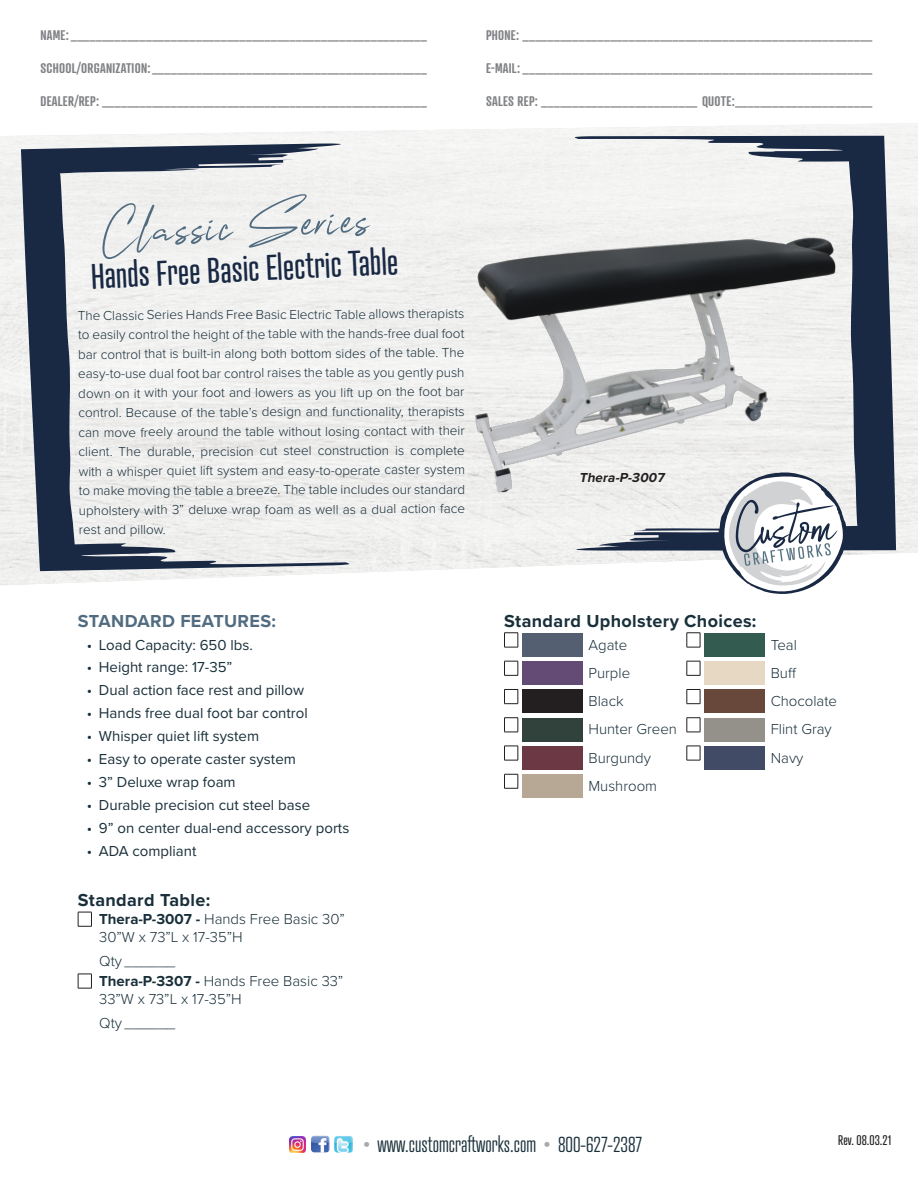
<style>
.page{position:relative;width:918px;height:1188px;background:#fff}
.page>*{position:absolute;margin:0;border:0;box-sizing:border-box;transform-origin:0 0}
.Headers{font:75px "One Signature";color:#516c80}
.t1{font:34.5px "Atrament";color:#192944}
.t2{font:300 21px "Atrament";color:#192f3a}
.Headers-2{font:700 18px "Proxima Nova";letter-spacing:.02em;color:#192f3a}
.Features_List{font:700 18px "Proxima Nova";letter-spacing:.02em;color:#516c80}
.t3{font:15px "Proxima Nova";color:#192f3a}
.t4{font:300 15px "Proxima Nova";color:#192f3a}
.Table_Specs_Text{font:300 13.5px/19.5px "Proxima Nova";letter-spacing:-.005em;color:#192f3a;text-align:justify}
.t5{font:600 13.5px "Atrament";letter-spacing:.02em;color:#808285}
.t6{font:13.5px "Atrament";color:#231f20}
.t7{font:italic 700 13.5px "Proxima Nova";color:#231f20}
.s1{font-weight:700}
.s2{color:#a8a9ad}
</style>
<div class="page">
<img style="left:311px;top:1136px;width:19px;height:16px">
<img style="left:334px;top:1136px;width:19px;height:17px">
<img style="left:289px;top:1136px;width:17px;height:17px">
<svg style="left:21px;top:143px;width:345px;height:428px;fill:#efefee"></svg>
<svg style="left:551px;top:136px;width:345px;height:415px;fill:#f0f0ef"></svg>
<svg style="left:710px;top:500px;width:137px;height:94px"></svg>
<img style="left:450px;top:208px;width:398px;height:292px">
<div style="left:522px;top:633px;width:61px;height:24px;background:#545f72"></div>
<div style="left:705px;top:633px;width:60px;height:24px;background:#345b4f"></div>
<div style="left:522px;top:661px;width:61px;height:24px;background:#634b75"></div>
<div style="left:705px;top:661px;width:60px;height:24px;background:#e6d8c2"></div>
<div style="left:522px;top:689px;width:61px;height:24px;background:#231f20"></div>
<div style="left:705px;top:689px;width:60px;height:24px;background:#67483b"></div>
<div style="left:522px;top:718px;width:61px;height:23px;background:#31423d"></div>
<div style="left:705px;top:718px;width:60px;height:23px;background:#94918b"></div>
<div style="left:522px;top:746px;width:61px;height:24px;background:#6c3843"></div>
<div style="left:705px;top:746px;width:60px;height:24px;background:#424b65"></div>
<div style="left:522px;top:774px;width:61px;height:24px;background:#b6a895"></div>
<svg style="left:504px;top:633px;width:15px;height:15px"></svg>
<svg style="left:504px;top:661px;width:15px;height:15px"></svg>
<svg style="left:504px;top:689px;width:15px;height:15px"></svg>
<svg style="left:504px;top:746px;width:15px;height:15px"></svg>
<svg style="left:504px;top:774px;width:15px;height:15px"></svg>
<svg style="left:504px;top:717px;width:15px;height:16px"></svg>
<svg style="left:687px;top:633px;width:14px;height:15px"></svg>
<svg style="left:687px;top:661px;width:14px;height:15px"></svg>
<svg style="left:687px;top:689px;width:14px;height:15px"></svg>
<svg style="left:687px;top:717px;width:14px;height:16px"></svg>
<svg style="left:687px;top:746px;width:14px;height:15px"></svg>
<svg style="left:78px;top:912px;width:14px;height:15px"></svg>
<svg style="left:78px;top:974px;width:14px;height:15px"></svg>
<p class="t5" style="left:40px;top:27px;width:388px">NAME: _________________________________________________________</p>
<p class="t5" style="left:40px;top:60px;width:388px">SCHOOL/ORGANIZATION:____________________________________________</p>
<p class="t5" style="left:40px;top:93px;width:388px">DEALER/REP: ____________________________________________________</p>
<p class="t5" style="left:486px;top:27px;width:388px">PHONE: ________________________________________________________</p>
<p class="t5" style="left:486px;top:60px;width:388px">E-MAIL: ________________________________________________________</p>
<p class="t5" style="left:486px;top:93px;width:388px">SALES REP: _________________________ QUOTE:______________________</p>
<p class="Headers" style="left:100px;top:199px;width:271px;rotate:-3deg">Classic Series</p>
<p class="t1" style="left:90px;top:256px;width:309px;rotate:-3deg">Hands Free Basic Electric Table</p>
<p class="Table_Specs_Text" style="left:78px;top:304px;width:389px">The Classic Series Hands Free Basic Electric Table allows therapists to easily control the height of the table with the hands-free dual foot bar control that is built-in along both bottom sides of the table. The easy-to-use dual foot bar control raises the table as you gently push down on it with your foot and lowers as you lift up on the foot bar control. Because of the table’s design and functionality, therapists can move freely around the table without losing contact with their client. The durable, precision cut steel construction is complete with a whisper quiet lift system and easy-to-operate caster system to make moving the table a breeze. The table includes our standard upholstery with 3” deluxe wrap foam as well as a dual action face rest and pillow.</p>
<p class="Features_List" style="left:78px;top:607px;width:200px">STANDARD FEATURES:</p>
<p class="t3" style="left:87px;top:633px;width:167px">• Load Capacity: 650 lbs.</p>
<p class="t3" style="left:87px;top:656px;width:147px">• Height range: 17-35”</p>
<p class="t3" style="left:87px;top:679px;width:219px">• Dual action face rest and pillow</p>
<p class="t3" style="left:87px;top:702px;width:222px">• Hands free dual foot bar control</p>
<p class="t3" style="left:87px;top:725px;width:174px">• Whisper quiet lift system</p>
<p class="t3" style="left:87px;top:748px;width:210px">• Easy to operate caster system</p>
<p class="t3" style="left:87px;top:771px;width:150px">• 3” Deluxe wrap foam</p>
<p class="t3" style="left:87px;top:794px;width:225px">• Durable precision cut steel base</p>
<p class="t3" style="left:87px;top:817px;width:264px">• 9” on center dual-end accessory ports</p>
<p class="t3" style="left:87px;top:840px;width:111px">• ADA compliant</p>
<p class="Headers-2" style="left:78px;top:886px;width:134px">Standard Table:</p>
<p class="t4" style="left:99px;top:908px;width:247px"><span class="s1">Thera-P-3007 -</span> Hands Free Basic 30”</p>
<p class="t4" style="left:99px;top:926px;width:145px">30”W x 73”L x 17-35”H</p>
<p class="t4" style="left:99px;top:950px;width:78px">Qty ______</p>
<p class="t4" style="left:99px;top:970px;width:246px"><span class="s1">Thera-P-3307 -</span> Hands Free Basic 33”</p>
<p class="t4" style="left:99px;top:988px;width:144px">33”W x 73”L x 17-35”H</p>
<p class="t4" style="left:99px;top:1012px;width:78px">Qty ______</p>
<p class="t7" style="left:579px;top:467px;width:90px">Thera-P-3007</p>
<p class="Headers-2" style="left:504px;top:607px;width:254px">Standard Upholstery Choices:</p>
<p class="t4" style="left:588px;top:633px;width:40px">Agate</p>
<p class="t4" style="left:771px;top:633px;width:28px">Teal</p>
<p class="t4" style="left:588px;top:662px;width:43px">Purple</p>
<p class="t4" style="left:771px;top:662px;width:27px">Buff</p>
<p class="t4" style="left:588px;top:690px;width:37px">Black</p>
<p class="t4" style="left:771px;top:690px;width:68px">Chocolate</p>
<p class="t4" style="left:588px;top:718px;width:90px">Hunter Green</p>
<p class="t4" style="left:771px;top:718px;width:63px">Flint Gray</p>
<p class="t4" style="left:588px;top:747px;width:64px">Burgundy</p>
<p class="t4" style="left:771px;top:747px;width:34px">Navy</p>
<p class="t4" style="left:588px;top:775px;width:70px">Mushroom</p>
<h3 class="t2" style="left:363px;top:1132px;width:280px"><span class="s2">•</span> www.customcraftworks.com <span class="s2">•</span> 800-627-2387</h3>
<p class="t6" style="left:838px;top:1132px;width:54px">Rev. 08.03.21</p>
</div>
